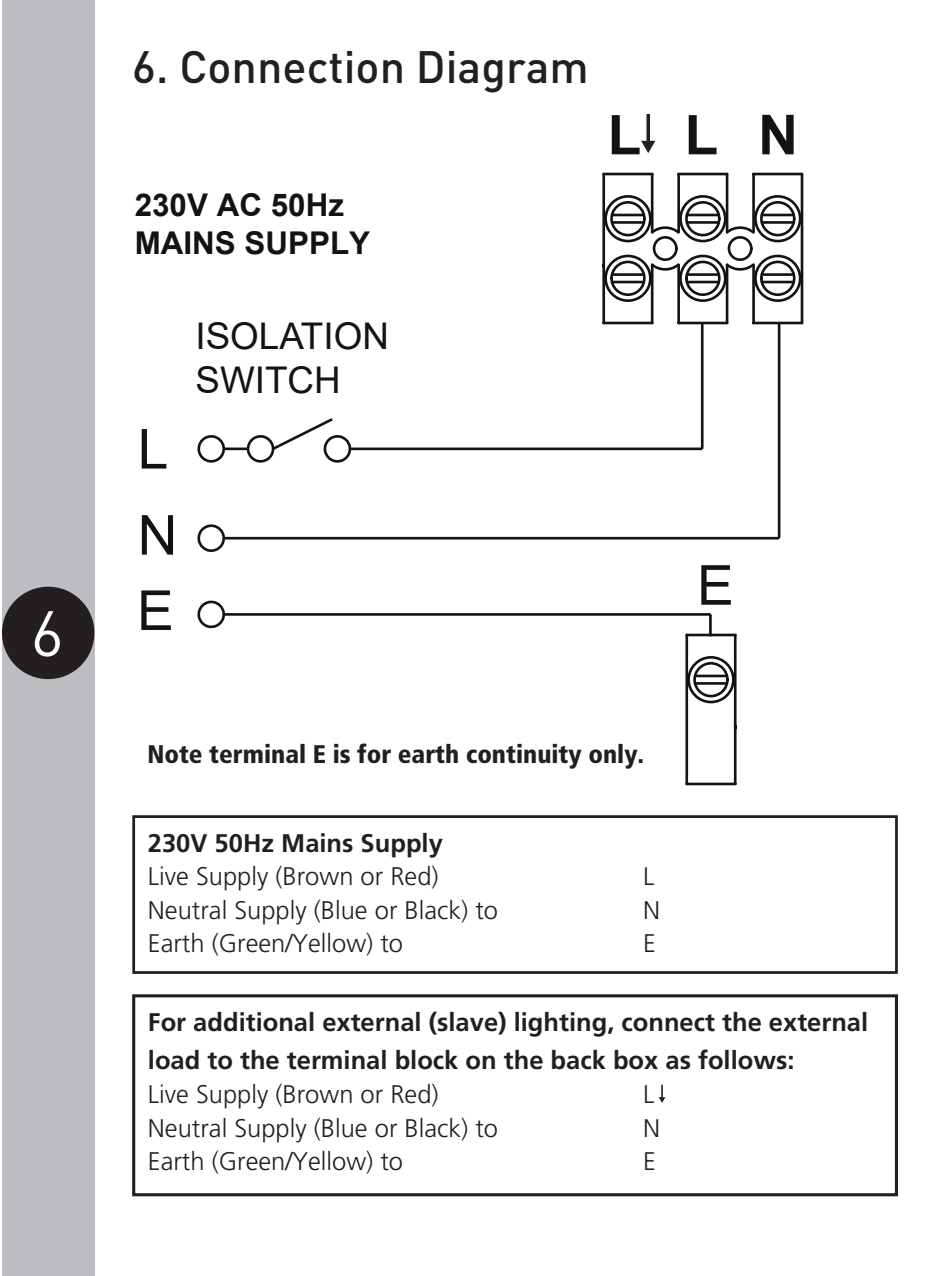
<style>
.page{position:relative;width:936px;height:1276px;background:#fff}
.page>*{position:absolute;margin:0;border:0;box-sizing:border-box;transform-origin:0 0}
.t1{font:63.3px "DINOT";color:#fff}
.t2{font:55.2px/86.1px "Arial";color:#141213}
.t3{font:700 55.2px "Arial";color:#141213}
.t4{font:500 44.7px "DINOT";color:#231f20}
.t5{font:36.9px/44.1px "Arial";color:#141213}
.t6{font:700 31.5px/37.5px "Arial";color:#141213}
.t7{font:25.5px/33.6px "Frutiger LT 45 Lt";color:#231f20}
.t8{font:25.5px/38.1px "Frutiger LT 65 Bd";color:#231f20}
.t9{font:25.5px "Frutiger LT 77 Blk Cn";color:#231f20}
</style>
<div class="page">
<div style="left:2px;top:0;width:92px;height:1276px;background:#bcbdc0"></div>
<div style="left:2px;top:587px;width:92px;height:92px;background:#231f20;border-radius:50%"></div>
<svg style="left:197px;top:320px;width:584px;height:319px"></svg>
<hr style="left:603px;top:173px;width:49px;height:2px;background:#141213">
<hr style="left:602px;top:174px;width:3px;height:93px;background:#141213">
<hr style="left:650px;top:174px;width:3px;height:58px;background:#141213">
<hr style="left:602px;top:265px;width:3px;height:58px;background:#141213">
<hr style="left:603px;top:322px;width:49px;height:2px;background:#141213">
<hr style="left:650px;top:265px;width:3px;height:58px;background:#141213">
<hr style="left:678px;top:173px;width:49px;height:2px;background:#141213">
<hr style="left:677px;top:174px;width:3px;height:58px;background:#141213">
<hr style="left:725px;top:174px;width:3px;height:58px;background:#141213">
<hr style="left:677px;top:265px;width:3px;height:58px;background:#141213">
<hr style="left:678px;top:322px;width:49px;height:2px;background:#141213">
<hr style="left:725px;top:265px;width:3px;height:58px;background:#141213">
<svg style="left:605px;top:194px;width:195px;height:109px"></svg>
<hr style="left:761px;top:214px;width:32px;height:2px;background:#141213">
<hr style="left:761px;top:281px;width:32px;height:2px;background:#141213">
<hr style="left:761px;top:273px;width:32px;height:3px;background:#141213">
<hr style="left:753px;top:173px;width:49px;height:2px;background:#141213">
<hr style="left:752px;top:174px;width:2px;height:58px;background:#141213">
<hr style="left:800px;top:174px;width:3px;height:149px;background:#141213">
<hr style="left:752px;top:265px;width:2px;height:58px;background:#141213">
<hr style="left:753px;top:322px;width:49px;height:2px;background:#141213">
<hr style="left:761px;top:221px;width:32px;height:3px;background:#141213">
<svg style="left:688px;top:655px;width:45px;height:49px"></svg>
<hr style="left:695px;top:674px;width:32px;height:3px;background:#141213">
<hr style="left:686px;top:633px;width:49px;height:3px;background:#141213">
<hr style="left:685px;top:635px;width:3px;height:149px;background:#141213">
<hr style="left:733px;top:635px;width:3px;height:93px;background:#141213">
<hr style="left:686px;top:782px;width:49px;height:3px;background:#141213">
<hr style="left:733px;top:726px;width:3px;height:58px;background:#141213">
<hr style="left:695px;top:682px;width:32px;height:3px;background:#141213">
<svg style="left:641px;top:141px;width:14px;height:12px"></svg>
<svg style="left:646px;top:114px;width:4px;height:30px"></svg>
<div style="left:132px;top:815px;width:765px;height:159px;border:3px solid #231f20"></div>
<div style="left:132px;top:994px;width:765px;height:202px;border:3px solid #231f20"></div>
<svg style="left:658px;top:1084px;width:7px;height:19px"></svg>
<h1 class="t1" style="left:31px;top:594px;width:35px">6</h1>
<h3 class="t4" style="left:132px;top:38px;width:458px">6. Connection Diagram</h3>
<p class="t6" style="left:135px;top:186px;width:237px">230V AC 50Hz<br>MAINS SUPPLY</p>
<h2 class="t3" style="left:607px;top:96px;width:192px">LLN</h2>
<h2 class="t2" style="left:138px;top:406px;width:41px">L<br>N</h2>
<h2 class="t2" style="left:137px;top:567px;width:38px">E</h2>
<h3 class="t5" style="left:195px;top:314px;width:195px">ISOLATION<br>SWITCH</h3>
<h2 class="t2" style="left:697px;top:542px;width:38px">E</h2>
<p class="t9" style="left:147px;top:739px;width:498px">Note terminal E is for earth continuity only.</p>
<p class="t8" style="left:148px;top:824px;width:296px">230V 50Hz Mains Supply</p>
<p class="t7" style="left:148px;top:859px;width:351px">Live Supply (Brown or Red)<br>Neutral Supply (Blue or Black) to<br>Earth (Green/Yellow) to</p>
<p class="t7" style="left:643px;top:859px;width:19px">L<br>N<br>E</p>
<p class="t8" style="left:148px;top:1003px;width:721px">For additional external (slave) lighting, connect the external load to the terminal block on the back box as follows:</p>
<p class="t7" style="left:148px;top:1077px;width:351px">Live Supply (Brown or Red)<br>Neutral Supply (Blue or Black) to<br>Earth (Green/Yellow) to</p>
<p class="t7" style="left:643px;top:1077px;width:19px">L<br>N<br>E</p>
</div>
